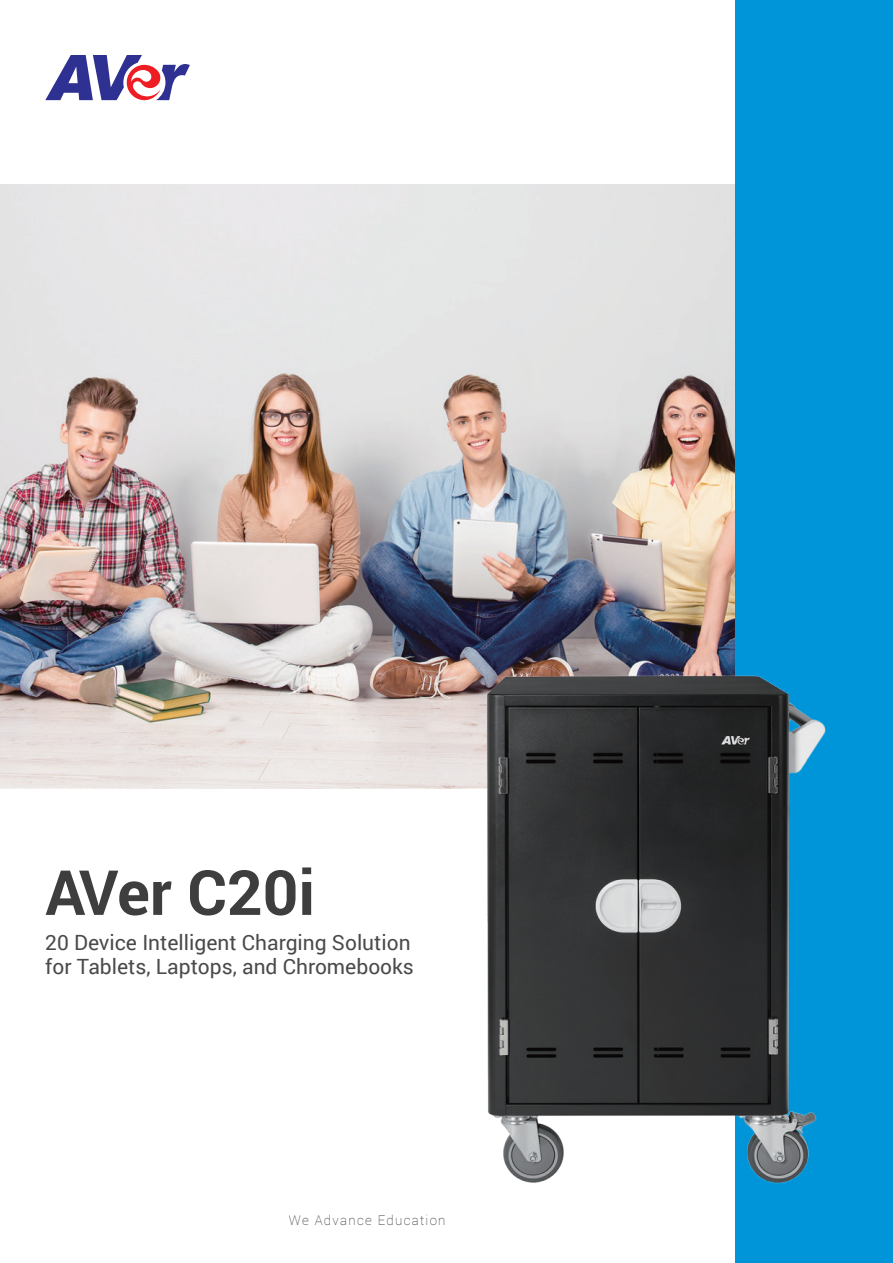
<style>
.page{position:relative;width:893px;height:1263px;background:#fff}
.page>*{position:absolute;margin:0;border:0;box-sizing:border-box;transform-origin:0 0}
.t1{font:700 62.25px "Roboto";color:#3e3e3f}
.t2{font:21px/24px "Roboto";color:#494a4b}
.t3{font:100 13.35px "Roboto";letter-spacing:.1em;color:#231f20}
</style>
<div class="page">
<img style="left:0;top:185px;width:736px;height:603px">
<div style="left:736px;top:0;width:157px;height:1263px;background:#0095d9"></div>
<svg style="left:45px;top:55px;width:145px;height:46px"></svg>
<img style="left:425px;top:598px;width:401px;height:637px">
<h1 class="t1" style="left:45px;top:849px;width:271px">AVer C20i</h1>
<p class="t2" style="left:45px;top:929px;width:370px">20 Device Intelligent Charging Solution for Tablets, Laptops, and Chromebooks</p>
<p class="t3" style="left:289px;top:1211px;width:158px">We Advance Education</p>
</div>
